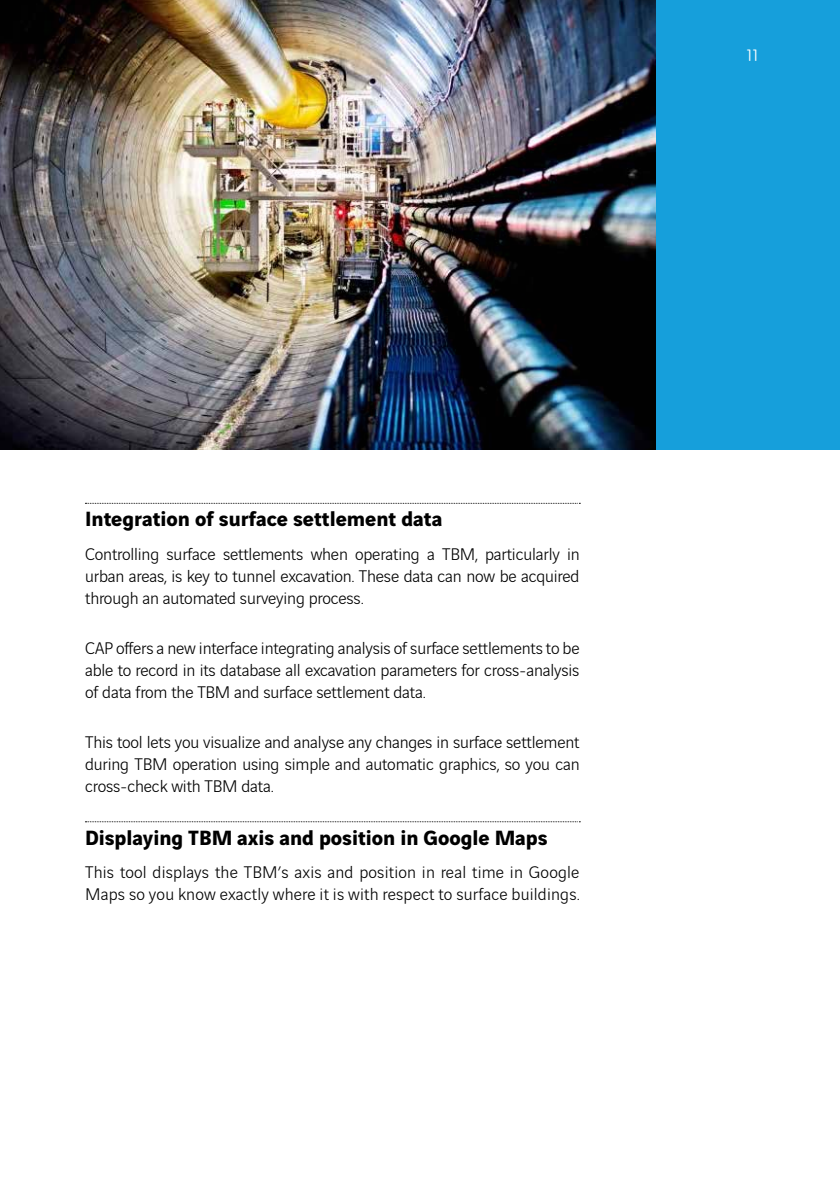
<style>
.page{position:relative;width:840px;height:1191px;background:#fff}
.page>*{position:absolute;margin:0;border:0;box-sizing:border-box;transform-origin:0 0}
.t1{font:700 22px "Vinci Sans";color:#000}
.t2{font:300 18px/22px "Vinci Sans";letter-spacing:-.01em;color:#000;text-align:justify}
.t3{font:300 18px/22px "Vinci Sans";letter-spacing:.01em;color:#000}
.t4{font:100 16px "VAG Rounded";color:#fff}
</style>
<div class="page">
<img style="left:0;top:0;width:656px;height:449px">
<svg style="left:85px;top:503px;width:495px;height:1px"></svg>
<svg style="left:85px;top:821px;width:495px;height:1px"></svg>
<div style="left:656px;top:0;width:183px;height:449px;background:#169fdb"></div>
<p class="t4" style="left:746px;top:47px;width:13px">11</p>
<p class="t1" style="left:85px;top:501px;width:358px">Integration of surface settlement data</p>
<p class="t2" style="left:85px;top:541px;width:495px">Controlling surface settlements when operating a TBM, particularly in urban areas, is key to tunnel excavation. These data can now be acquired through an automated surveying process.</p>
<p class="t2" style="left:85px;top:635px;width:495px">CAP offers a new interface integrating analysis of surface settlements to be able to record in its database all excavation parameters for cross-analysis of data from the TBM and surface settlement data.</p>
<p class="t2" style="left:85px;top:730px;width:495px">This tool lets you visualize and analyse any changes in surface settlement during TBM operation using simple and automatic graphics, so you can cross-check with TBM data.</p>
<p class="t1" style="left:85px;top:820px;width:463px">Displaying TBM axis and position in Google Maps</p>
<p class="t3" style="left:85px;top:859px;width:495px">This tool displays the TBM’s axis and position in real time in Google<br>Maps so you know exactly where it is with respect to surface buildings.</p>
</div>
